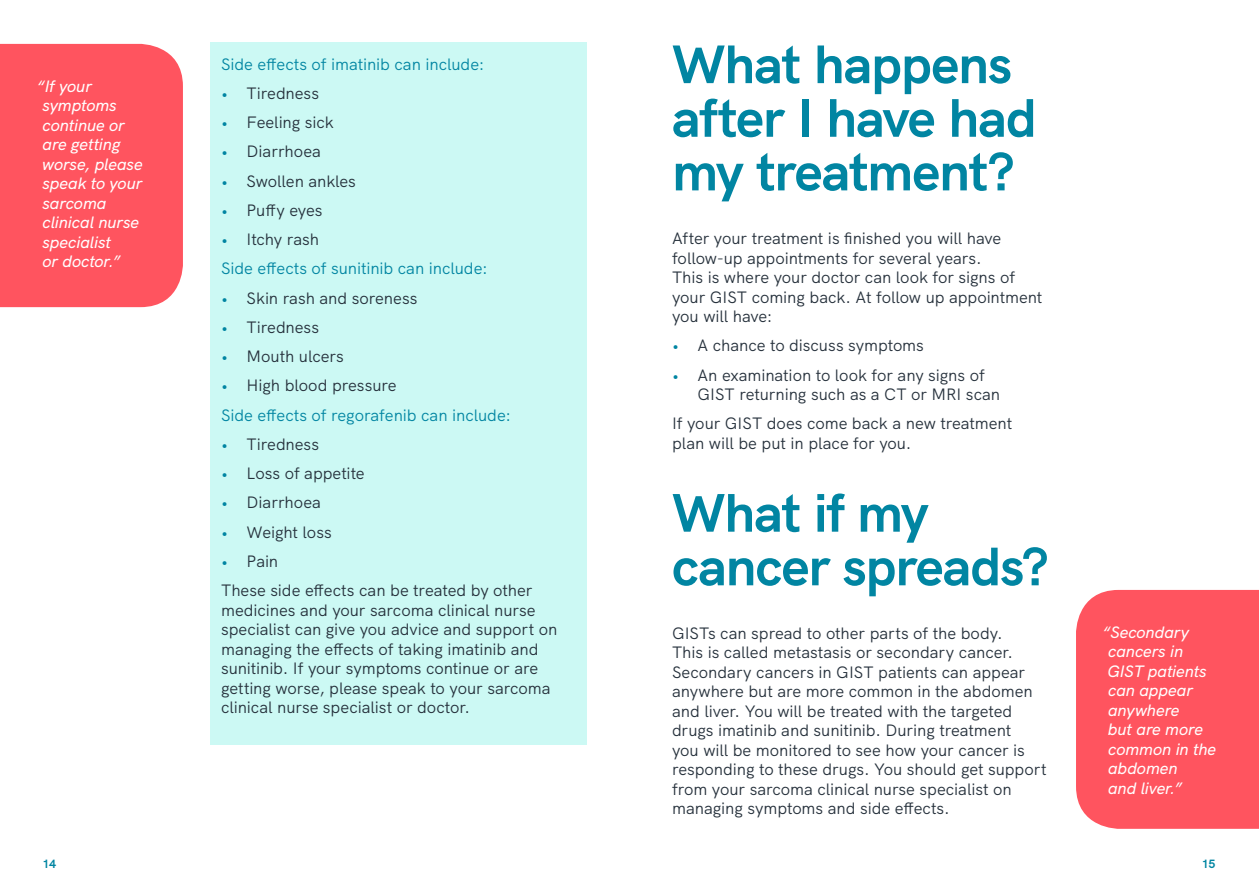
<style>
.page{position:relative;width:1259px;height:893px;background:#fff}
.page>*{position:absolute;margin:0;border:0;box-sizing:border-box;transform-origin:0 0}
.t1{font:700 54px/53.6px "HK Grotesk";letter-spacing:-.02em;color:#0185a2}
.t2{font:16.5px/19.5px "HK Grotesk";letter-spacing:-.005em;color:#25303b}
.t3{font:italic 500 16.5px/19.5px "HK Grotesk";letter-spacing:-.005em;color:#fff}
.t4{font:16.5px/29.2px "HK Grotesk";letter-spacing:-.005em;color:#0185a2}
.t5{font:700 12px "HK Grotesk";color:#0185a2}
.s1{color:#0185a2}
.s2{color:#25303b}
</style>
<div class="page">
<div style="left:0;top:44px;width:183px;height:263px;background:#ff545f"></div>
<div style="left:1076px;top:590px;width:183px;height:239px;background:#ff545f"></div>
<div style="left:210px;top:43px;width:377px;height:702px;background:#ccf9f4"></div>
<p class="t3" style="left:37px;top:75px;width:107px">“If your symptoms continue or are getting worse, please speak to your sarcoma clinical nurse specialist<br>or doctor.”</p>
<p class="t4" style="left:221px;top:48px;width:265px">Side effects of imatinib can include:</p>
<p class="t2" style="left:221px;top:82px;width:100px"><span class="s1">•</span> Tiredness</p>
<p class="t2" style="left:221px;top:111px;width:114px"><span class="s1">•</span> Feeling sick</p>
<p class="t2" style="left:221px;top:140px;width:101px"><span class="s1">•</span> Diarrhoea</p>
<p class="t2" style="left:221px;top:170px;width:136px"><span class="s1">•</span> Swollen ankles</p>
<p class="t2" style="left:221px;top:199px;width:103px"><span class="s1">•</span> Puffy eyes</p>
<p class="t4" style="left:221px;top:223px;width:268px">• <span class="s2">Itchy rash<br></span>Side effects of sunitinib can include:</p>
<p class="t2" style="left:221px;top:287px;width:198px"><span class="s1">•</span> Skin rash and soreness</p>
<p class="t2" style="left:221px;top:316px;width:100px"><span class="s1">•</span> Tiredness</p>
<p class="t2" style="left:221px;top:345px;width:124px"><span class="s1">•</span> Mouth ulcers</p>
<p class="t4" style="left:221px;top:370px;width:291px">• <span class="s2">High blood pressure<br></span>Side effects of regorafenib can include:</p>
<p class="t2" style="left:221px;top:433px;width:100px"><span class="s1">•</span> Tiredness</p>
<p class="t2" style="left:221px;top:462px;width:145px"><span class="s1">•</span> Loss of appetite</p>
<p class="t2" style="left:221px;top:491px;width:101px"><span class="s1">•</span> Diarrhoea</p>
<p class="t2" style="left:221px;top:521px;width:112px"><span class="s1">•</span> Weight loss</p>
<p class="t2" style="left:221px;top:545px;width:313px;line-height:29.2px"><span class="s1">•</span> Pain<br>These side effects can be treated by other</p>
<p class="t2" style="left:221px;top:599px;width:338px">medicines and your sarcoma clinical nurse specialist can give you advice and support on managing the effects of taking imatinib and sunitinib. If your symptoms continue or are getting worse, please speak to your sarcoma clinical nurse specialist or doctor.</p>
<h1 class="t1" style="left:672px;top:33px;width:366px">What happens after I have had my treatment?</h1>
<p class="t2" style="left:672px;top:227px;width:372px">After your treatment is finished you will have follow-up appointments for several years.<br>This is where your doctor can look for signs of your GIST coming back. At follow up appointment you will have:</p>
<p class="t2" style="left:672px;top:334px;width:253px"><span class="s1">•</span> A chance to discuss symptoms</p>
<p class="t2" style="left:697px;top:364px;width:304px;text-indent:-26px"><span class="s1">•</span> An examination to look for any signs of<br>GIST returning such as a CT or MRI scan</p>
<p class="t2" style="left:672px;top:412px;width:342px">If your GIST does come back a new treatment plan will be put in place for you.</p>
<h1 class="t1" style="left:672px;top:481px;width:378px">What if my cancer spreads?</h1>
<p class="t2" style="left:672px;top:622px;width:376px">GISTs can spread to other parts of the body.<br>This is called metastasis or secondary cancer.<br>Secondary cancers in GIST patients can appear anywhere but are more common in the abdomen and liver. You will be treated with the targeted drugs imatinib and sunitinib. During treatment<br>you will be monitored to see how your cancer is responding to these drugs. You should get support from your sarcoma clinical nurse specialist on managing symptoms and side effects.</p>
<p class="t3" style="left:1103px;top:621px;width:115px">“Secondary cancers in<br>GIST patients can appear anywhere<br>but are more common in the abdomen<br>and liver.”</p>
<p class="t5" style="left:43px;top:855px;width:15px">14</p>
<p class="t5" style="left:1201px;top:855px;width:15px">15</p>
</div>
